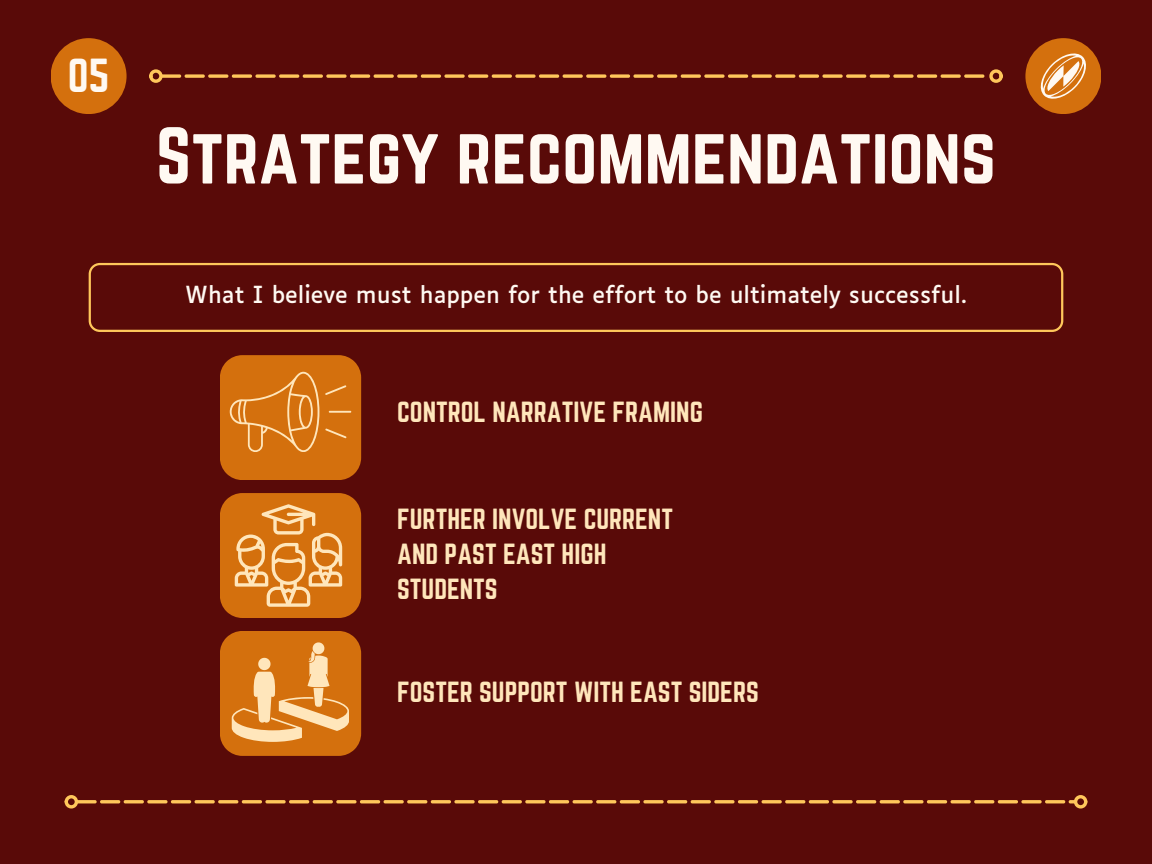
<style>
.page{position:relative;width:1152px;height:864px;background:#590a08}
.page>*{position:absolute;margin:0;border:0;box-sizing:border-box;transform-origin:0 0}
.t1{font:70.5px "Norwester";color:#fff9f2}
.t2{font:41.7px "Norwester";color:#fff9f2}
.t3{font:25.5px/34.8px "Norwester";color:#ffe6bb}
.t4{font:22.5px "Luciole";color:#fff9f2}
</style>
<div class="page">
<div style="left:51px;top:38px;width:76px;height:76px;background:#d4700d;border-radius:50%"></div>
<div style="left:1025px;top:38px;width:76px;height:76px;background:#d4700d;border-radius:50%"></div>
<svg style="left:1040px;top:53px;width:46px;height:46px"></svg>
<svg style="left:163px;top:74px;width:821px;height:4px;background:#cd8e42"></svg>
<div style="left:149px;top:69px;width:14px;height:14px;border:3px solid #ffc75b;border-radius:50%"></div>
<div style="left:989px;top:69px;width:14px;height:14px;border:3px solid #ffc75b;border-radius:50%"></div>
<svg style="left:78px;top:800px;width:996px;height:3px;background:#dfa24b"></svg>
<div style="left:65px;top:795px;width:13px;height:14px;border:3px solid #ffc75b;border-radius:50%"></div>
<div style="left:1074px;top:795px;width:13px;height:14px;border:3px solid #ffc75b;border-radius:50%"></div>
<svg style="left:89px;top:263px;width:974px;height:69px"></svg>
<svg style="left:220px;top:355px;width:141px;height:125px;background:#d37417"></svg>
<svg style="left:220px;top:493px;width:141px;height:125px;background:#d8822b"></svg>
<svg style="left:220px;top:631px;width:141px;height:125px;background:#d98530"></svg>
<p class="t2" style="left:68px;top:51px;width:43px">05</p>
<p class="t1" style="left:156px;top:113px;width:842px">Strategy recommendations</p>
<p class="t4" style="left:185px;top:285px;width:783px">What I believe must happen for the effort to be ultimately successful.</p>
<p class="t3" style="left:397px;top:394px;width:307px">CONTROL NARRATIVE FRAMING</p>
<p class="t3" style="left:397px;top:501px;width:277px">FURTHER INVOLVE CURRENT<br>AND PAST EAST HIGH<br>STUDENTS</p>
<p class="t3" style="left:397px;top:674px;width:363px">FOSTER SUPPORT WITH EAST SIDERS</p>
</div>
